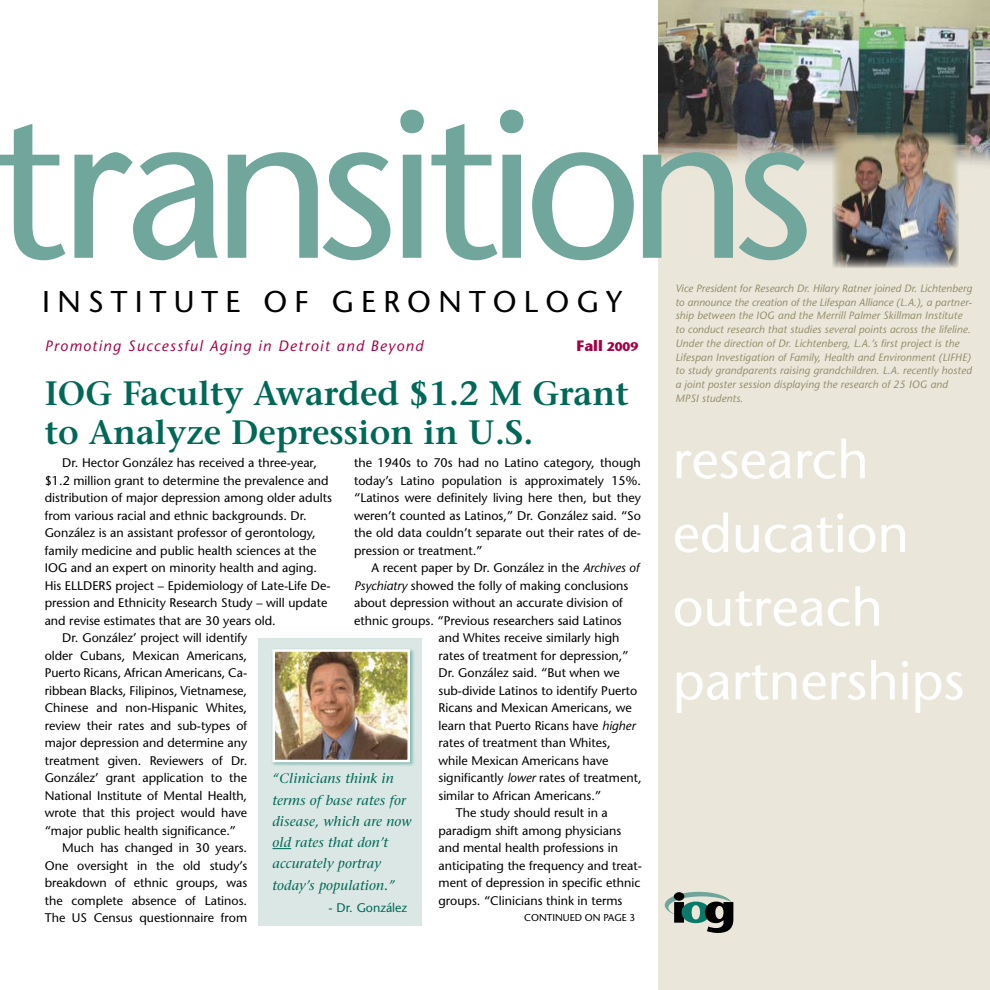
<style>
.page{position:relative;width:990px;height:990px;background:#fff}
.page>*{position:absolute;margin:0;border:0;box-sizing:border-box;transform-origin:0 0}
.t1{font:206.25px "Stone Sans";letter-spacing:-.055em;color:#71a69c}
.t2{font:53.75px/73.8px "Stone Sans";color:#fff}
.t3{font:600 33.75px/38.8px "Stone Serif";color:#006857}
.t4{font:30px "Stone Sans";letter-spacing:.24em;color:#000}
.t5{font:italic 15px "Stone Sans";letter-spacing:.09em;color:#a30046}
.t6{font:700 15px "Stone Sans";color:#a30046}
.t7{font:italic 13.75px/21.2px "Stone Serif";letter-spacing:.01em;color:#006857}
.t8{font:12.5px/17.5px "Stone Sans";color:#000;text-align:justify}
.t9{font:12.5px "Stone Sans";color:#006857}
.t10{font:italic 10.62px/13.8px "Stone Sans";letter-spacing:.01em;color:#948e68}
.t11{font:10px "Stone Sans";color:#000}
.s1{font-size:12.5px}
.s2{font-style:italic}
</style>
<div class="page">
<img style="left:659px;top:0;width:331px;height:143px">
<div style="left:258px;top:638px;width:164px;height:287px;background:#dae7e4"></div>
<div style="left:658px;top:216px;width:332px;height:774px;background:#eae6da"></div>
<svg style="left:665px;top:892px;width:68px;height:41px"></svg>
<svg style="left:272px;top:848px;width:19px;height:1px"></svg>
<div style="left:624px;top:143px;width:366px;height:130px;background:#eae6da"></div>
<img style="left:833px;top:133px;width:125px;height:135px">
<div style="left:271px;top:648px;width:144px;height:120px;background:#0a7969;opacity:.4"></div>
<img style="left:275px;top:652px;width:132px;height:107px">
<div style="left:272px;top:649px;width:138px;height:113px;border:2px solid #fff"></div>
<div style="left:573px;top:0;width:85px;height:284px;background:#fff"></div>
<h1 class="t1" style="left:-6px;top:63px;width:821px">transitions</h1>
<h3 class="t4" style="left:42px;top:284px;width:581px">INSTITUTE OF GERONTOLOGY</h3>
<p class="t5" style="left:45px;top:337px;width:380px">Promoting Successful Aging in Detroit and Beyond</p>
<p class="t6" style="left:577px;top:337px;width:63px">Fall <span class="s1">2009</span></p>
<h3 class="t3" style="left:45px;top:374px;width:586px">IOG Faculty Awarded $1.2 M Grant to Analyze Depression in U.S.</h3>
<p class="t8" style="left:62px;top:454px;width:256px">Dr. Hector González has received a three-year,</p>
<p class="t8" style="left:45px;top:471px;width:285px">$1.2 million grant to determine the prevalence and</p>
<p class="t8" style="left:45px;top:489px;width:289px">distribution of major depression among older adults</p>
<p class="t8" style="left:45px;top:506px;width:264px">from various racial and ethnic backgrounds. Dr.</p>
<p class="t8" style="left:45px;top:524px;width:273px">González is an assistant professor of gerontology,</p>
<p class="t8" style="left:45px;top:541px;width:273px">family medicine and public health sciences at the</p>
<p class="t8" style="left:45px;top:559px;width:274px">IOG and an expert on minority health and aging.</p>
<p class="t8" style="left:45px;top:576px;width:287px">His ELLDERS project – Epidemiology of Late-Life De-</p>
<p class="t8" style="left:45px;top:594px;width:284px">pression and Ethnicity Research Study – will update</p>
<p class="t8" style="left:45px;top:611px;width:233px">and revise estimates that are 30 years old.</p>
<p class="t8" style="left:62px;top:629px;width:186px">Dr. González’ project will identify</p>
<p class="t8" style="left:45px;top:646px;width:204px">older Cubans, Mexican Americans,</p>
<p class="t8" style="left:45px;top:664px;width:204px">Puerto Ricans, African Americans, Ca-</p>
<p class="t8" style="left:45px;top:681px;width:204px">ribbean Blacks, Filipinos, Vietnamese,</p>
<p class="t8" style="left:45px;top:699px;width:204px">Chinese and non-Hispanic Whites,</p>
<p class="t8" style="left:45px;top:716px;width:204px">review their rates and sub-types of</p>
<p class="t8" style="left:45px;top:734px;width:204px">major depression and determine any</p>
<p class="t8" style="left:45px;top:751px;width:204px">treatment given. Reviewers of Dr.</p>
<p class="t8" style="left:45px;top:769px;width:204px">González’ grant application to the</p>
<p class="t8" style="left:45px;top:786px;width:204px">National Institute of Mental Health,</p>
<p class="t8" style="left:45px;top:804px;width:204px">wrote that this project would have</p>
<p class="t8" style="left:45px;top:821px;width:193px">“major public health significance.”</p>
<p class="t8" style="left:62px;top:839px;width:186px">Much has changed in 30 years.</p>
<p class="t8" style="left:45px;top:856px;width:204px">One oversight in the old study’s</p>
<p class="t8" style="left:45px;top:874px;width:204px">breakdown of ethnic groups, was</p>
<p class="t8" style="left:45px;top:891px;width:204px">the complete absence of Latinos.</p>
<p class="t8" style="left:45px;top:909px;width:204px">The US Census questionnaire from</p>
<p class="t8" style="left:354px;top:454px;width:288px">the 1940s to 70s had no Latino category, though today’s Latino population is approximately 15%. “Latinos were definitely living here then, but they weren’t counted as Latinos,” Dr. González said. “So the old data couldn’t separate out their rates of de&shy;pression or treatment.”</p>
<p class="t8" style="left:372px;top:559px;width:269px">A recent paper by Dr. González in the <span class="s2">Archives of</span></p>
<p class="t8" style="left:354px;top:576px;width:276px"><span class="s2">Psychiatry</span> showed the folly of making conclusions</p>
<p class="t8" style="left:354px;top:594px;width:270px">about depression without an accurate division of</p>
<p class="t8" style="left:354px;top:611px;width:269px">ethnic groups. “Previous researchers said Latinos</p>
<p class="t8" style="left:438px;top:629px;width:182px">and Whites receive similarly high</p>
<p class="t8" style="left:438px;top:646px;width:192px">rates of treatment for depression,”</p>
<p class="t8" style="left:438px;top:664px;width:183px">Dr. González said. “But when we</p>
<p class="t8" style="left:438px;top:681px;width:200px">sub-divide Latinos to identify Puerto</p>
<p class="t8" style="left:438px;top:699px;width:195px">Ricans and Mexican Americans, we</p>
<p class="t8" style="left:438px;top:716px;width:199px">learn that Puerto Ricans have <span class="s2">higher</span></p>
<p class="t8" style="left:438px;top:734px;width:174px">rates of treatment than Whites,</p>
<p class="t8" style="left:438px;top:751px;width:172px">while Mexican Americans have</p>
<p class="t8" style="left:438px;top:769px;width:205px">significantly <span class="s2">lower</span> rates of treatment,</p>
<p class="t8" style="left:438px;top:786px;width:164px">similar to African Americans.”</p>
<p class="t8" style="left:456px;top:804px;width:153px">The study should result in a</p>
<p class="t8" style="left:438px;top:821px;width:184px">paradigm shift among physicians</p>
<p class="t8" style="left:438px;top:839px;width:181px">and mental health professions in</p>
<p class="t8" style="left:438px;top:856px;width:205px">anticipating the frequency and treat-</p>
<p class="t8" style="left:438px;top:874px;width:203px">ment of depression in specific ethnic</p>
<p class="t8" style="left:438px;top:891px;width:186px">groups. “Clinicians think in terms</p>
<p class="t7" style="left:272px;top:768px;width:141px">“Clinicians think in terms of base rates for disease, which are now old rates that don’t accurately portray today’s population.”</p>
<p class="t9" style="left:328px;top:900px;width:80px">- Dr. González</p>
<p class="t11" style="left:524px;top:912px;width:113px">CONTINUED ON PAGE 3</p>
<p class="t10" style="left:675px;top:281px;width:298px">Vice President for Research Dr. Hilary Ratner joined Dr. Lichtenberg to announce the creation of the Lifespan Alliance (L.A.), a partner&shy;ship between the IOG and the Merrill Palmer Skillman Institute to conduct research that studies several points across the lifeline.<br>Under the direction of Dr. Lichtenberg, L.A.’s first project is the Lifespan Investigation of Family, Health and Environment (LIFHE) to study grandparents raising grandchildren. L.A. recently hosted a joint poster session displaying the research of 25 IOG and MPSI students.</p>
<h2 class="t2" style="left:673px;top:423px;width:293px">research education outreach partnerships</h2>
</div>
